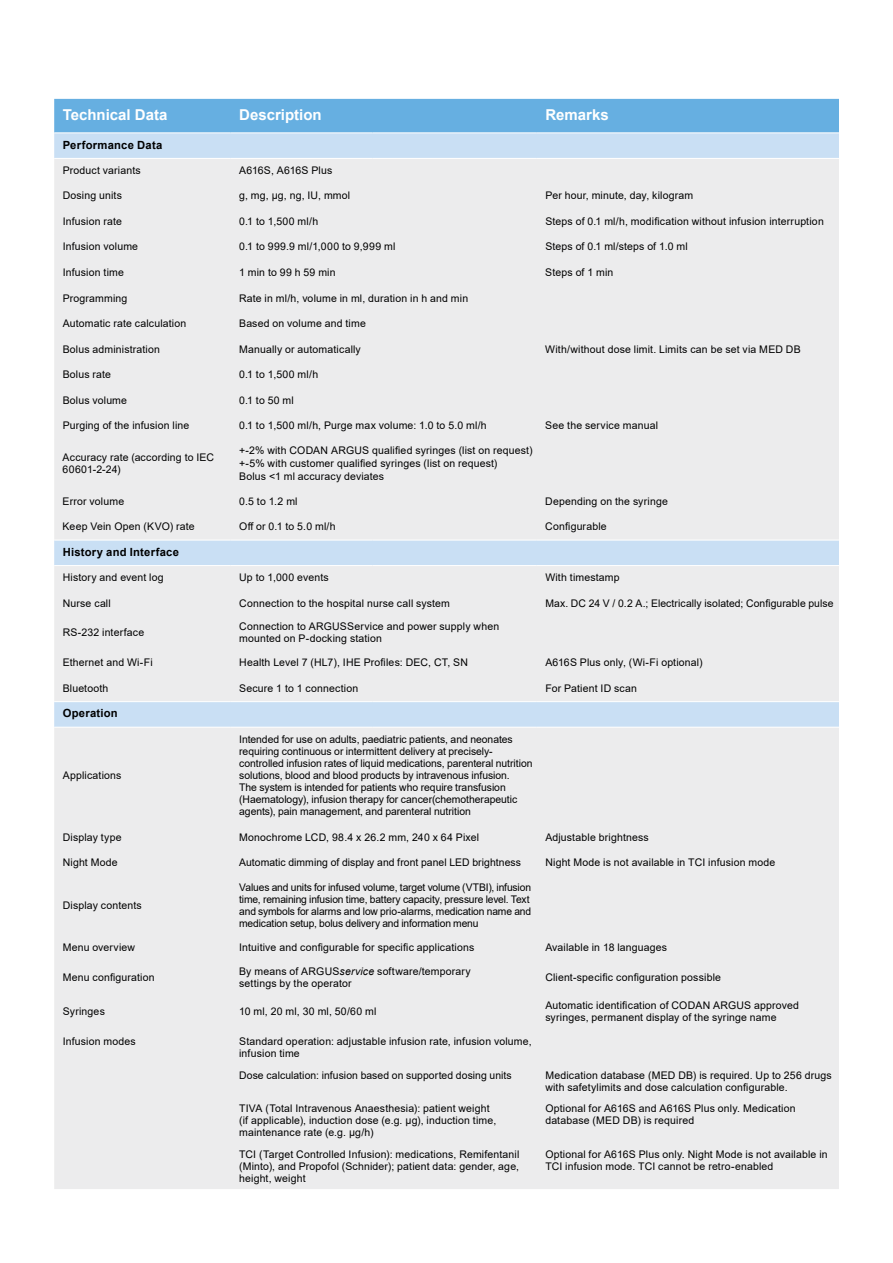
<style>
.page{position:relative;width:893px;height:1263px;background:#fff}
.page>*{position:absolute;margin:0;border:0;box-sizing:border-box;transform-origin:0 0}
.t1{font:700 15px "Arial";color:#fff}
.t2{font:700 11.25px "Arial";letter-spacing:.02em;color:#000}
.t3{font:10.5px/12px "Arial";letter-spacing:.015em;color:#000}
.t4{font:10.5px/12px "Arial";letter-spacing:-.005em;color:#000}
.t5{font:10.5px/12px "Arial";letter-spacing:-.015em;color:#000}
.t6{font:10.5px "Arial";letter-spacing:.035em;color:#000}
.s1{font-style:italic}
</style>
<div class="page">
<div style="left:54px;top:99px;width:785px;height:33px;background:#66afe1"></div>
<div style="left:54px;top:133px;width:785px;height:25px;background:#c9dff4"></div>
<div style="left:54px;top:159px;width:785px;height:1030px;background:#ececed"></div>
<hr style="left:54px;top:727px;width:177px;height:1px;background:#fff">
<hr style="left:231px;top:727px;width:141px;height:1px;background:#fff">
<hr style="left:372px;top:727px;width:165px;height:1px;background:#fff">
<hr style="left:537px;top:727px;width:302px;height:1px;background:#fff">
<hr style="left:54px;top:565px;width:177px;height:1px;background:#fff">
<hr style="left:231px;top:565px;width:141px;height:1px;background:#fff">
<hr style="left:372px;top:565px;width:165px;height:1px;background:#fff">
<hr style="left:537px;top:565px;width:302px;height:1px;background:#fff">
<hr style="left:54px;top:540px;width:177px;height:1px;background:#fff">
<hr style="left:231px;top:540px;width:141px;height:1px;background:#fff">
<hr style="left:372px;top:540px;width:165px;height:1px;background:#fff">
<hr style="left:537px;top:540px;width:302px;height:1px;background:#fff">
<hr style="left:54px;top:701px;width:177px;height:1px;background:#fff">
<hr style="left:231px;top:701px;width:141px;height:1px;background:#fff">
<hr style="left:372px;top:701px;width:165px;height:1px;background:#fff">
<hr style="left:537px;top:701px;width:302px;height:1px;background:#fff">
<h1 class="t1" style="left:63px;top:104px;width:106px">Technical Data</h1>
<h1 class="t1" style="left:239px;top:104px;width:84px">Description</h1>
<h1 class="t1" style="left:545px;top:104px;width:65px">Remarks</h1>
<p class="t2" style="left:63px;top:137px;width:101px">Performance Data</p>
<p class="t3" style="left:63px;top:164px;width:79px">Product variants</p>
<p class="t3" style="left:239px;top:164px;width:95px">A616S, A616S Plus</p>
<p class="t3" style="left:63px;top:190px;width:61px">Dosing units</p>
<p class="t3" style="left:239px;top:190px;width:113px">g, mg, µg, ng, IU, mmol</p>
<p class="t3" style="left:545px;top:190px;width:149px">Per hour, minute, day, kilogram</p>
<p class="t3" style="left:63px;top:215px;width:61px">Infusion rate</p>
<p class="t3" style="left:239px;top:215px;width:81px">0.1 to 1,500 ml/h</p>
<p class="t3" style="left:545px;top:215px;width:280px">Steps of 0.1 ml/h, modification without infusion interruption</p>
<p class="t3" style="left:63px;top:241px;width:77px">Infusion volume</p>
<p class="t6" style="left:239px;top:240px;width:158px">0.1 to 999.9 ml/1,000 to 9,999 ml</p>
<p class="t3" style="left:545px;top:241px;width:144px">Steps of 0.1 ml/steps of 1.0 ml</p>
<p class="t3" style="left:63px;top:266px;width:63px">Infusion time</p>
<p class="t3" style="left:239px;top:266px;width:98px">1 min to 99 h 59 min</p>
<p class="t3" style="left:545px;top:266px;width:70px">Steps of 1 min</p>
<p class="t3" style="left:63px;top:292px;width:66px">Programming</p>
<p class="t3" style="left:239px;top:292px;width:231px">Rate in ml/h, volume in ml, duration in h and min</p>
<p class="t3" style="left:63px;top:317px;width:125px">Automatic rate calculation</p>
<p class="t3" style="left:239px;top:317px;width:128px">Based on volume and time</p>
<p class="t3" style="left:63px;top:343px;width:99px">Bolus administration</p>
<p class="t3" style="left:239px;top:343px;width:123px">Manually or automatically</p>
<p class="t3" style="left:545px;top:343px;width:257px">With/without dose limit. Limits can be set via MED DB</p>
<p class="t3" style="left:63px;top:368px;width:50px">Bolus rate</p>
<p class="t3" style="left:239px;top:368px;width:81px">0.1 to 1,500 ml/h</p>
<p class="t3" style="left:63px;top:394px;width:66px">Bolus volume</p>
<p class="t3" style="left:239px;top:394px;width:56px">0.1 to 50 ml</p>
<p class="t3" style="left:63px;top:419px;width:128px">Purging of the infusion line</p>
<p class="t3" style="left:239px;top:419px;width:249px">0.1 to 1,500 ml/h, Purge max volume: 1.0 to 5.0 ml/h</p>
<p class="t3" style="left:545px;top:419px;width:114px">See the service manual</p>
<p class="t3" style="left:63px;top:451px;width:153px">Accuracy rate (according to IEC<br>60601-2-24)</p>
<p class="t3" style="left:239px;top:444px;width:295px;line-height:13px">+-2% with CODAN ARGUS qualified syringes (list on request) +-5% with customer qualified syringes (list on request)<br>Bolus &lt;1 ml accuracy deviates</p>
<p class="t3" style="left:63px;top:495px;width:63px">Error volume</p>
<p class="t3" style="left:239px;top:495px;width:60px">0.5 to 1.2 ml</p>
<p class="t3" style="left:545px;top:495px;width:124px">Depending on the syringe</p>
<p class="t3" style="left:63px;top:520px;width:134px">Keep Vein Open (KVO) rate</p>
<p class="t3" style="left:239px;top:520px;width:98px">Off or 0.1 to 5.0 ml/h</p>
<p class="t3" style="left:545px;top:520px;width:63px">Configurable</p>
<p class="t2" style="left:63px;top:544px;width:118px">History and Interface</p>
<p class="t3" style="left:63px;top:571px;width:102px">History and event log</p>
<p class="t3" style="left:239px;top:571px;width:91px">Up to 1,000 events</p>
<p class="t3" style="left:545px;top:571px;width:76px">With timestamp</p>
<p class="t3" style="left:63px;top:597px;width:50px">Nurse call</p>
<p class="t3" style="left:239px;top:597px;width:212px">Connection to the hospital nurse call system</p>
<p class="t3" style="left:545px;top:597px;width:290px">Max. DC 24 V / 0.2 A.; Electrically isolated; Configurable pulse</p>
<p class="t3" style="left:63px;top:627px;width:83px">RS-232 interface</p>
<p class="t3" style="left:239px;top:621px;width:261px">Connection to ARGUSService and power supply when mounted on P-docking station</p>
<p class="t3" style="left:63px;top:656px;width:92px">Ethernet and Wi-Fi</p>
<p class="t3" style="left:239px;top:656px;width:230px">Health Level 7 (HL7), IHE Profiles: DEC, CT, SN</p>
<p class="t3" style="left:545px;top:656px;width:159px">A616S Plus only, (Wi-Fi optional)</p>
<p class="t3" style="left:63px;top:682px;width:47px">Bluetooth</p>
<p class="t3" style="left:239px;top:682px;width:121px">Secure 1 to 1 connection</p>
<p class="t3" style="left:545px;top:682px;width:93px">For Patient ID scan</p>
<p class="t2" style="left:63px;top:705px;width:57px">Operation</p>
<p class="t3" style="left:63px;top:769px;width:60px">Applications</p>
<p class="t4" style="left:239px;top:733px;width:295px">Intended for use on adults, paediatric patients, and neonates requiring continuous or intermittent delivery at precisely&shy;controlled infusion rates of liquid medications, parenteral nutrition solutions, blood and blood products by intravenous infusion.<br>The system is intended for patients who require transfusion (Haematology), infusion therapy for cancer(chemotherapeutic agents), pain management, and parenteral nutrition</p>
<p class="t3" style="left:63px;top:831px;width:60px">Display type</p>
<p class="t3" style="left:239px;top:831px;width:241px">Monochrome LCD, 98.4 x 26.2 mm, 240 x 64 Pixel</p>
<p class="t3" style="left:545px;top:831px;width:105px">Adjustable brightness</p>
<p class="t3" style="left:63px;top:856px;width:56px">Night Mode</p>
<p class="t3" style="left:239px;top:856px;width:283px">Automatic dimming of display and front panel LED brightness</p>
<p class="t3" style="left:545px;top:856px;width:232px">Night Mode is not available in TCI infusion mode</p>
<p class="t3" style="left:63px;top:899px;width:81px">Display contents</p>
<p class="t5" style="left:239px;top:881px;width:293px">Values and units for infused volume, target volume (VTBI), infusion time, remaining infusion time, battery capacity, pressure level. Text and symbols for alarms and low prio-alarms, medication name and medication setup, bolus delivery and information menu</p>
<p class="t3" style="left:63px;top:941px;width:74px">Menu overview</p>
<p class="t3" style="left:239px;top:941px;width:237px">Intuitive and configurable for specific applications</p>
<p class="t3" style="left:545px;top:941px;width:123px">Available in 18 languages</p>
<p class="t3" style="left:63px;top:971px;width:93px">Menu configuration</p>
<p class="t3" style="left:239px;top:965px;width:233px">By means of ARGUS<span class="s1">service</span> software/temporary settings by the operator</p>
<p class="t3" style="left:545px;top:971px;width:177px">Client-specific configuration possible</p>
<p class="t3" style="left:63px;top:1005px;width:44px">Syringes</p>
<p class="t3" style="left:239px;top:1005px;width:139px">10 ml, 20 ml, 30 ml, 50/60 ml</p>
<p class="t3" style="left:545px;top:999px;width:255px">Automatic identification of CODAN ARGUS approved syringes, permanent display of the syringe name</p>
<p class="t3" style="left:63px;top:1035px;width:75px">Infusion modes</p>
<p class="t3" style="left:239px;top:1035px;width:294px">Standard operation: adjustable infusion rate, infusion volume, infusion time</p>
<p class="t3" style="left:239px;top:1069px;width:274px">Dose calculation: infusion based on supported dosing units</p>
<p class="t3" style="left:545px;top:1069px;width:288px">Medication database (MED DB) is required. Up to 256 drugs with safetylimits and dose calculation configurable.</p>
<p class="t3" style="left:239px;top:1102px;width:259px">TIVA (Total Intravenous Anaesthesia): patient weight (if applicable), induction dose (e.g. µg), induction time, maintenance rate (e.g. µg/h)</p>
<p class="t3" style="left:545px;top:1102px;width:252px">Optional for A616S and A616S Plus only. Medication database (MED DB) is required</p>
<p class="t3" style="left:239px;top:1149px;width:282px;text-align:justify">TCI (Target Controlled Infusion): medications, Remifentanil (Minto), and Propofol (Schnider); patient data: gender, age, height, weight</p>
<p class="t3" style="left:545px;top:1149px;width:284px">Optional for A616S Plus only. Night Mode is not available in<br>TCI infusion mode. TCI cannot be retro-enabled</p>
</div>
